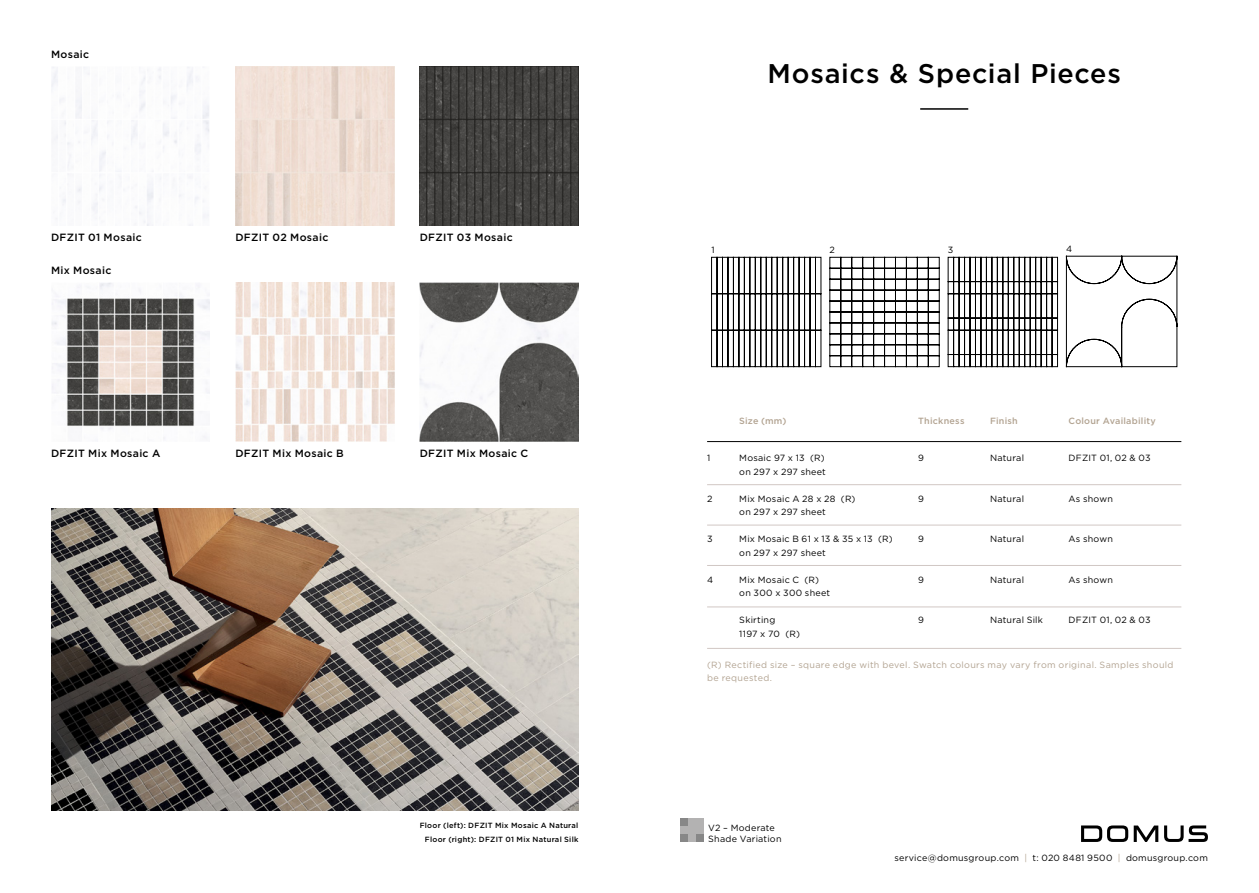
<style>
.page{position:relative;width:1259px;height:893px;background:#fff}
.page>*{position:absolute;margin:0;border:0;box-sizing:border-box;transform-origin:0 0}
.t1{font:500 27px "Gotham";letter-spacing:.025em;color:#000}
.t2{font:500 10.5px "Gotham";letter-spacing:.03em;color:#000}
.TABLE_DATA{font:9px "Gotham";letter-spacing:.025em;color:#000}
.TABLE_DATA-2{font:9px/13.5px "Gotham";letter-spacing:.035em;color:#b2a391}
.TABLE_DATA-3{font:500 9px "Gotham";letter-spacing:.025em;color:#b2a391}
.t3{font:500 7.5px "Gotham";letter-spacing:.035em;color:#000}
.s1{color:#b2a391}
</style>
<div class="page">
<svg style="left:1164px;top:825px;width:44px;height:17px"></svg>
<svg style="left:1081px;top:825px;width:77px;height:17px"></svg>
<hr style="left:920px;top:108px;width:48px;height:2px;background:#000">
<div style="left:680px;top:819px;width:8px;height:7px;background:#878787"></div>
<div style="left:688px;top:819px;width:8px;height:7px;background:#b3b2b2"></div>
<div style="left:696px;top:819px;width:8px;height:7px;background:#b3b2b2"></div>
<div style="left:680px;top:826px;width:8px;height:8px;background:#b3b2b2"></div>
<div style="left:688px;top:826px;width:8px;height:8px;background:#b3b2b2"></div>
<div style="left:696px;top:826px;width:8px;height:8px;background:#b3b2b2"></div>
<div style="left:680px;top:834px;width:8px;height:8px;background:#878787"></div>
<div style="left:688px;top:834px;width:8px;height:8px;background:#b3b2b2"></div>
<div style="left:696px;top:834px;width:8px;height:8px;background:#878787"></div>
<img style="left:52px;top:283px;width:158px;height:156px">
<img style="left:235px;top:283px;width:159px;height:159px">
<img style="left:420px;top:283px;width:158px;height:159px">
<img style="left:235px;top:67px;width:159px;height:159px">
<img style="left:420px;top:67px;width:158px;height:159px">
<img style="left:51px;top:508px;width:527px;height:302px">
<hr style="left:707px;top:441px;width:474px;height:1px;background:#000">
<hr style="left:707px;top:484px;width:474px;height:1px;background:#d1c7c4">
<hr style="left:707px;top:525px;width:474px;height:1px;background:#d1c7c4">
<hr style="left:707px;top:565px;width:474px;height:1px;background:#d1c7c4">
<hr style="left:707px;top:607px;width:474px;height:1px;background:#d1c7c4">
<hr style="left:707px;top:648px;width:474px;height:1px;background:#d1c7c4">
<svg style="left:711px;top:257px;width:110px;height:110px"></svg>
<svg style="left:829px;top:257px;width:110px;height:110px"></svg>
<svg style="left:947px;top:257px;width:111px;height:110px"></svg>
<svg style="left:1066px;top:255px;width:111px;height:188px"></svg>
<p class="t2" style="left:51px;top:48px;width:40px">Mosaic</p>
<p class="t2" style="left:51px;top:231px;width:92px">DFZIT 01 Mosaic</p>
<p class="t2" style="left:235px;top:231px;width:94px">DFZIT 02 Mosaic</p>
<p class="t2" style="left:420px;top:231px;width:94px">DFZIT 03 Mosaic</p>
<p class="t2" style="left:51px;top:264px;width:62px">Mix Mosaic</p>
<p class="t2" style="left:51px;top:447px;width:111px">DFZIT Mix Mosaic A</p>
<p class="t2" style="left:235px;top:447px;width:110px">DFZIT Mix Mosaic B</p>
<p class="t2" style="left:420px;top:447px;width:110px">DFZIT Mix Mosaic C</p>
<p class="t3" style="left:420px;top:821px;width:160px">Floor (left): DFZIT Mix Mosaic A Natural</p>
<p class="t3" style="left:425px;top:834px;width:155px">Floor (right): DFZIT 01 Mix Natural Silk</p>
<p class="t1" style="left:767px;top:55px;width:355px">Mosaics &amp; Special Pieces</p>
<p class="TABLE_DATA" style="left:711px;top:244px;width:5px">1</p>
<p class="TABLE_DATA" style="left:829px;top:244px;width:7px">2</p>
<p class="TABLE_DATA" style="left:948px;top:244px;width:7px">3</p>
<p class="TABLE_DATA" style="left:1066px;top:243px;width:8px">4</p>
<p class="TABLE_DATA-3" style="left:990px;top:415px;width:29px">Finish</p>
<p class="TABLE_DATA" style="left:990px;top:452px;width:36px">Natural</p>
<p class="TABLE_DATA" style="left:990px;top:493px;width:36px">Natural</p>
<p class="TABLE_DATA" style="left:990px;top:533px;width:36px">Natural</p>
<p class="TABLE_DATA" style="left:990px;top:574px;width:36px">Natural</p>
<p class="TABLE_DATA" style="left:990px;top:614px;width:54px">Natural Silk</p>
<p class="TABLE_DATA-2" style="left:707px;top:658px;width:468px">(R) Rectified size – square edge with bevel. Swatch colours may vary from original. Samples should be requested.</p>
<p class="TABLE_DATA-3" style="left:918px;top:415px;width:48px">Thickness</p>
<p class="TABLE_DATA-3" style="left:1068px;top:415px;width:89px">Colour Availability</p>
<p class="TABLE_DATA" style="left:918px;top:452px;width:7px">9</p>
<p class="TABLE_DATA" style="left:918px;top:493px;width:7px">9</p>
<p class="TABLE_DATA" style="left:918px;top:533px;width:7px">9</p>
<p class="TABLE_DATA" style="left:918px;top:574px;width:7px">9</p>
<p class="TABLE_DATA" style="left:918px;top:614px;width:7px">9</p>
<p class="TABLE_DATA-3" style="left:739px;top:415px;width:49px">Size (mm)</p>
<p class="TABLE_DATA" style="left:739px;top:452px;width:87px">Mosaic 97 x 13 (R)</p>
<p class="TABLE_DATA" style="left:739px;top:466px;width:88px">on 297 x 297 sheet</p>
<p class="TABLE_DATA" style="left:739px;top:493px;width:118px">Mix Mosaic A 28 x 28 (R)</p>
<p class="TABLE_DATA" style="left:739px;top:506px;width:88px">on 297 x 297 sheet</p>
<p class="TABLE_DATA" style="left:739px;top:533px;width:155px">Mix Mosaic B 61 x 13 &amp; 35 x 13 (R)</p>
<p class="TABLE_DATA" style="left:739px;top:547px;width:88px">on 297 x 297 sheet</p>
<p class="TABLE_DATA" style="left:739px;top:574px;width:81px">Mix Mosaic C (R)</p>
<p class="TABLE_DATA" style="left:739px;top:587px;width:92px">on 300 x 300 sheet</p>
<p class="TABLE_DATA" style="left:739px;top:614px;width:38px">Skirting</p>
<p class="TABLE_DATA" style="left:739px;top:628px;width:62px">1197 x 70 (R)</p>
<p class="TABLE_DATA" style="left:1068px;top:452px;width:84px">DFZIT 01, 02 &amp; 03</p>
<p class="TABLE_DATA" style="left:1068px;top:493px;width:46px">As shown</p>
<p class="TABLE_DATA" style="left:1068px;top:533px;width:46px">As shown</p>
<p class="TABLE_DATA" style="left:1068px;top:574px;width:46px">As shown</p>
<p class="TABLE_DATA" style="left:1068px;top:614px;width:84px">DFZIT 01, 02 &amp; 03</p>
<p class="TABLE_DATA" style="left:707px;top:452px;width:5px">1</p>
<p class="TABLE_DATA" style="left:707px;top:493px;width:7px">2</p>
<p class="TABLE_DATA" style="left:707px;top:533px;width:7px">3</p>
<p class="TABLE_DATA" style="left:707px;top:574px;width:8px">4</p>
<p class="TABLE_DATA" style="left:708px;top:822px;width:68px">V2 – Moderate</p>
<p class="TABLE_DATA" style="left:708px;top:833px;width:75px">Shade Variation</p>
<p class="TABLE_DATA" style="left:894px;top:852px;width:315px">service@domusgroup.com <span class="s1">|</span> t: 020 8481 9500 <span class="s1">|</span> domusgroup.com</p>
</div>
